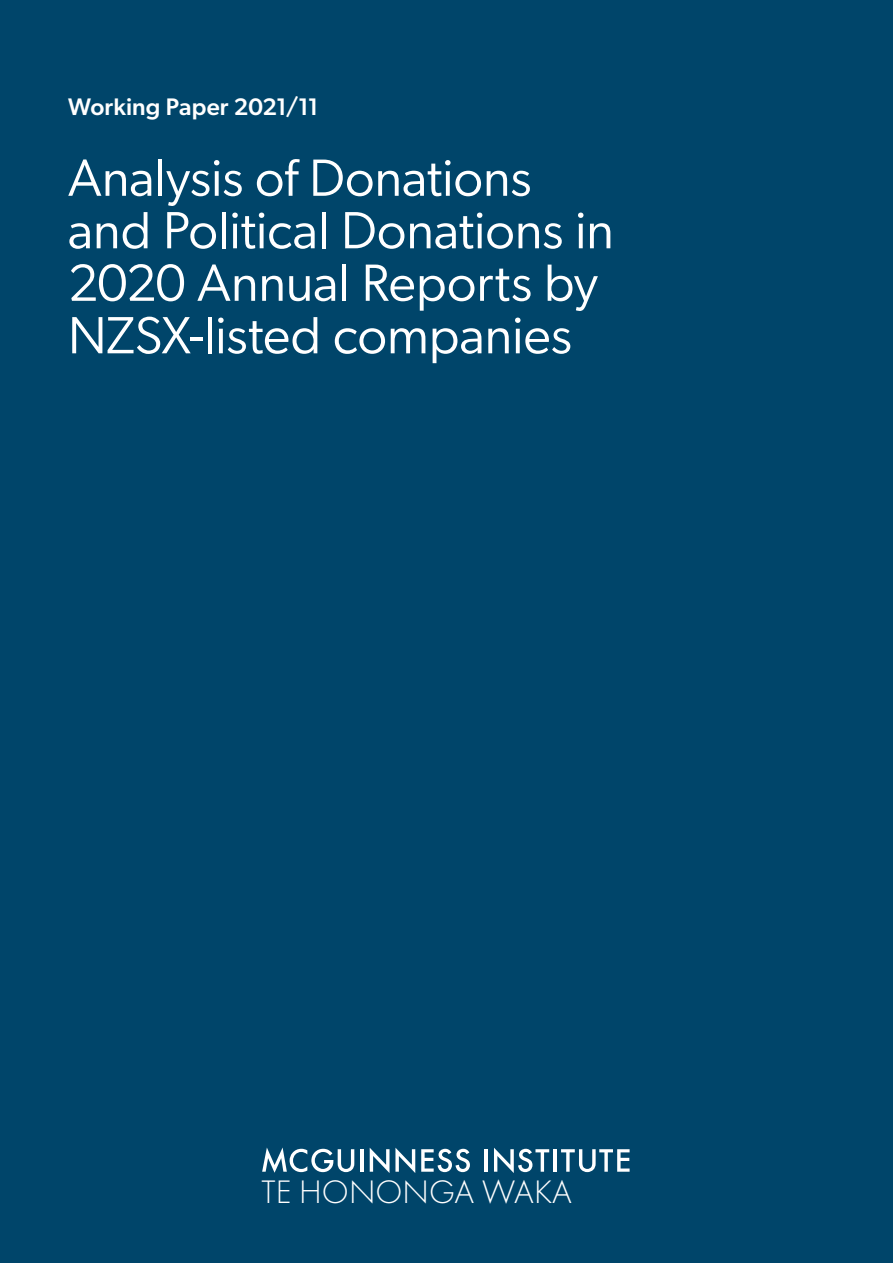
<style>
.page{position:relative;width:893px;height:1263px;background:#00456a}
.page>*{position:absolute;margin:0;border:0;box-sizing:border-box;transform-origin:0 0}
.t1{font:52.5px/52.5px "Gibson";letter-spacing:-.005em;color:#fff}
.t2{font:300 33.75px "Futura PT";color:#fff}
.t3{font:500 24px "Gibson";letter-spacing:.005em;color:#fff}
</style>
<div class="page">
<svg style="left:262px;top:1147px;width:92px;height:26px"></svg>
<hr style="left:360px;top:1149px;width:4px;height:23px;background:#fff">
<svg style="left:370px;top:1148px;width:19px;height:25px"></svg>
<svg style="left:395px;top:1148px;width:20px;height:25px"></svg>
<svg style="left:421px;top:1149px;width:49px;height:23px"></svg>
<hr style="left:485px;top:1149px;width:3px;height:23px;background:#fff">
<svg style="left:494px;top:1148px;width:55px;height:25px"></svg>
<hr style="left:553px;top:1149px;width:4px;height:23px;background:#fff">
<svg style="left:561px;top:1149px;width:69px;height:23px"></svg>
<p class="t3" style="left:68px;top:92px;width:252px">Working Paper 2021/11</p>
<p class="t1" style="left:68px;top:151px;width:547px">Analysis of Donations and Political Donations in<br>2020 Annual Reports by<br>NZSX-listed companies</p>
<p class="t2" style="left:262px;top:1172px;width:312px">TE HONONGA WAKA</p>
</div>
